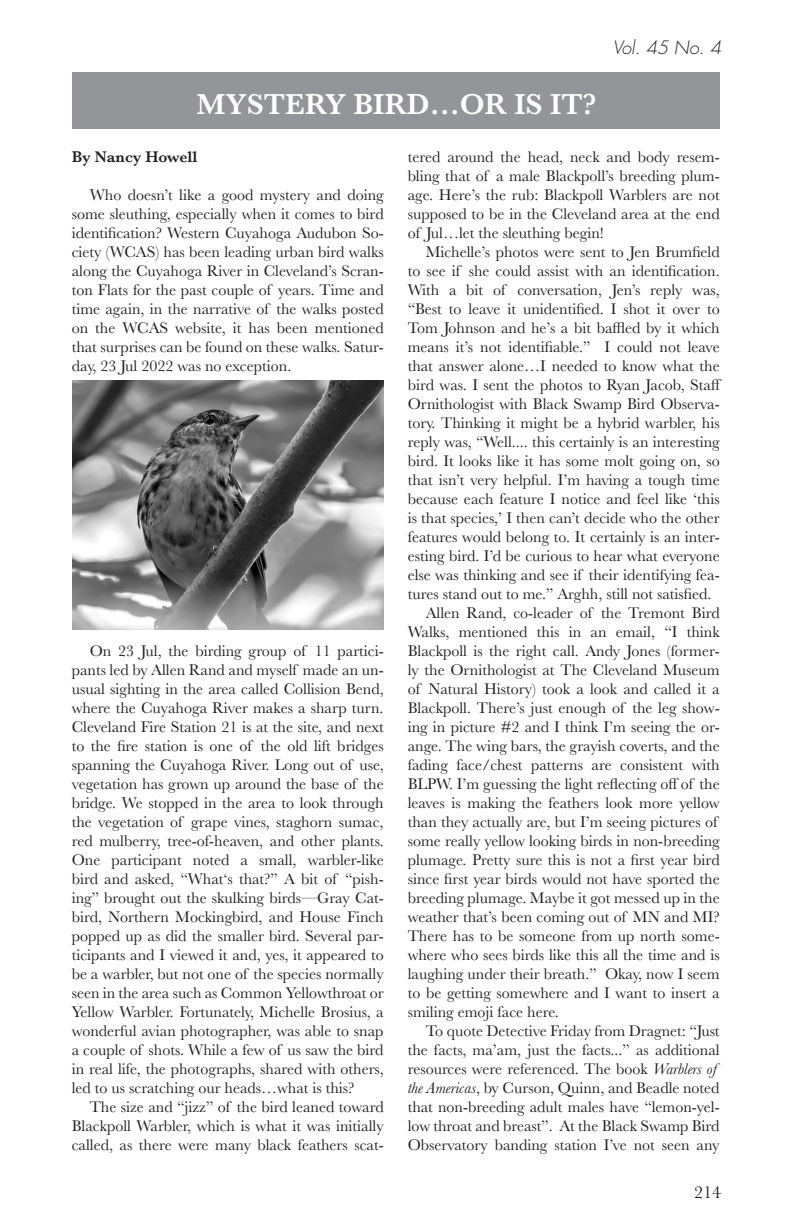
<style>
.page{position:relative;width:792px;height:1224px;background:#fff}
.page>*{position:absolute;margin:0;border:0;box-sizing:border-box;transform-origin:0 0}
.Page_Header{font:600 30px "Baskerville";color:#fff}
.t1{font:italic 300 18px "Futura Std";color:#231f20}
.t2{font:18px "Baskerville";color:#231f20}
.Text_8-pt__indent{font:16px/19px "Baskerville";color:#231f20;text-align:justify}
.Author_8-pt__bold{font:600 16px "Baskerville";color:#231f20}
.s1{font-style:italic}
</style>
<div class="page">
<div style="left:72px;top:72px;width:648px;height:57px;background:#939598"></div>
<img style="left:72px;top:381px;width:311px;height:249px">
<p class="t1" style="left:613px;top:37px;width:110px">Vol. 45 No. 4</p>
<p class="Page_Header" style="left:196px;top:83px;width:401px">MYSTERY BIRD…OR IS IT?</p>
<p class="Author_8-pt__bold" style="left:72px;top:146px;width:127px">By Nancy Howell</p>
<p class="Text_8-pt__indent" style="left:72px;top:186px;width:314px;text-indent:18px">Who doesn’t like a good mystery and doing some sleuthing, especially when it comes to bird identification? Western Cuyahoga Audubon So&shy;ciety (WCAS) has been leading urban bird walks along the Cuyahoga River in Cleveland’s Scran&shy;ton Flats for the past couple of years. Time and time again, in the narrative of the walks posted on the WCAS website, it has been mentioned that surprises can be found on these walks. Satur&shy;day, 23 Jul 2022 was no exception.</p>
<p class="Text_8-pt__indent" style="left:408px;top:148px;width:314px">tered around the head, neck and body resem&shy;bling that of a male Blackpoll’s breeding plum&shy;age. Here’s the rub: Blackpoll Warblers are not supposed to be in the Cleveland area at the end of Jul…let the sleuthing begin!</p>
<p class="Text_8-pt__indent" style="left:408px;top:243px;width:315px;text-indent:18px">Michelle’s photos were sent to Jen Brumfield to see if she could assist with an identification.<br>With a bit of conversation, Jen’s reply was, “Best to leave it unidentified. I shot it over to Tom Johnson and he’s a bit baffled by it which means it’s not identifiable.” I could not leave that answer alone…I needed to know what the bird was. I sent the photos to Ryan Jacob, Staff Ornithologist with Black Swamp Bird Observa&shy;tory. Thinking it might be a hybrid warbler, his reply was, “Well.... this certainly is an interesting bird. It looks like it has some molt going on, so that isn’t very helpful. I’m having a tough time because each feature I notice and feel like ‘this is that species,’ I then can’t decide who the other features would belong to. It certainly is an inter&shy;esting bird. I’d be curious to hear what everyone else was thinking and see if their identifying fea&shy;tures stand out to me.” Arghh, still not satisfied.</p>
<p class="Text_8-pt__indent" style="left:408px;top:604px;width:314px;text-align:left;text-indent:18px">Allen Rand, co-leader of the Tremont Bird Walks, mentioned this in an email, “I think Blackpoll is the right call. Andy Jones (former&shy;ly the Ornithologist at The Cleveland Museum of Natural History) took a look and called it a Blackpoll. There’s just enough of the leg show&shy;ing in picture #2 and I think I’m seeing the or&shy;ange. The wing bars, the grayish coverts, and the fading face/chest patterns are consistent with BLPW. I’m guessing the light reflecting off of the leaves is making the feathers look more yellow than they actually are, but I’m seeing pictures of some really yellow looking birds in non-breeding plumage. Pretty sure this is not a first year bird since first year birds would not have sported the breeding plumage. Maybe it got messed up in the weather that’s been coming out of MN and MI?<br>There has to be someone from up north some&shy;where who sees birds like this all the time and is laughing under their breath.” Okay, now I seem to be getting somewhere and I want to insert a smiling emoji face here.</p>
<p class="Text_8-pt__indent" style="left:408px;top:1022px;width:314px;text-align:left;text-indent:18px">To quote Detective Friday from Dragnet: “Just the facts, ma’am, just the facts...” as additional resources were referenced. The book <span class="s1">Warblers of the Americas</span>, by Curson, Quinn, and Beadle noted that non-breeding adult males have “lemon-yel&shy;low throat and breast”. At the Black Swamp Bird Observatory banding station I’ve not seen any</p>
<p class="Text_8-pt__indent" style="left:72px;top:641px;width:314px;text-indent:18px">On 23 Jul, the birding group of 11 partici&shy;pants led by Allen Rand and myself made an un&shy;usual sighting in the area called Collision Bend, where the Cuyahoga River makes a sharp turn.<br>Cleveland Fire Station 21 is at the site, and next to the fire station is one of the old lift bridges spanning the Cuyahoga River. Long out of use, vegetation has grown up around the base of the bridge. We stopped in the area to look through the vegetation of grape vines, staghorn sumac, red mulberry, tree-of-heaven, and other plants.<br>One participant noted a small, warbler-like bird and asked, “What‘s that?” A bit of “pish&shy;ing” brought out the skulking birds—Gray Cat&shy;bird, Northern Mockingbird, and House Finch popped up as did the smaller bird. Several par&shy;ticipants and I viewed it and, yes, it appeared to be a warbler, but not one of the species normally seen in the area such as Common Yellowthroat or Yellow Warbler. Fortunately, Michelle Brosius, a wonderful avian photographer, was able to snap a couple of shots. While a few of us saw the bird in real life, the photographs, shared with others, led to us scratching our heads…what is this?</p>
<p class="Text_8-pt__indent" style="left:72px;top:1097px;width:314px;text-indent:18px">The size and “jizz” of the bird leaned toward Blackpoll Warbler, which is what it was initially called, as there were many black feathers scat-</p>
<p class="t2" style="left:694px;top:1180px;width:28px">214</p>
</div>
